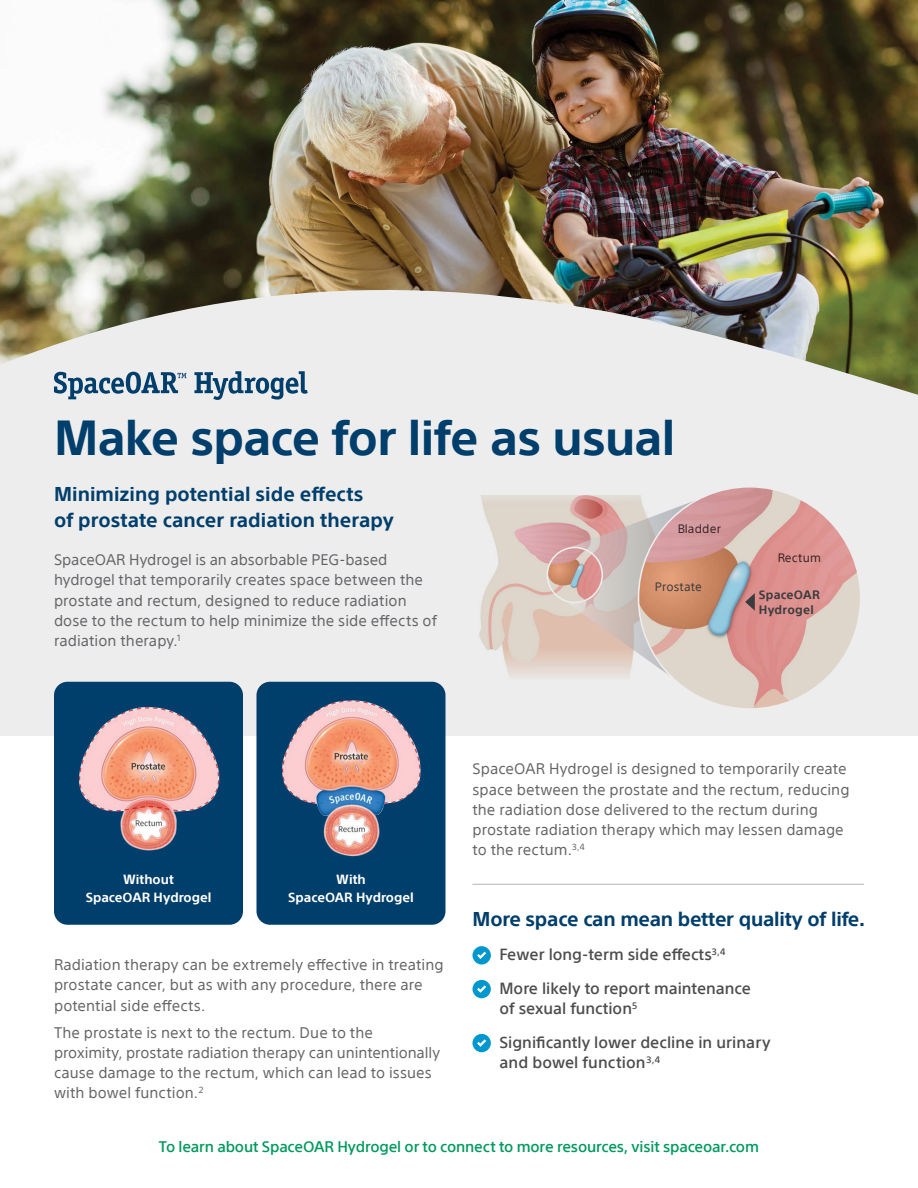
<style>
.page{position:relative;width:918px;height:1188px;background:#fff}
.page>*{position:absolute;margin:0;border:0;box-sizing:border-box;transform-origin:0 0}
.t1{font:700 48px "SST";letter-spacing:-.015em;color:#003e6b}
.t2{font:700 19.5px/25.5px "SST";color:#003e6b}
.t3{font:500 15.75px/33.8px "SST";color:#4d4d4f}
.t4{font:15px/20.2px "SST";letter-spacing:.005em;color:#636466}
.t5{font:500 15px "SST";letter-spacing:-.01em;color:#00995f}
.t6{font:700 13.05px/17.9px "SST";color:#fff;text-align:center}
.t7{font:12px "SST";letter-spacing:.015em;color:#414042}
.t8{font:700 12px/14.2px "SST";letter-spacing:.02em;color:#414042}
</style>
<div class="page">
<div style="left:0;top:256px;width:918px;height:480px;background:#ededee"></div>
<img style="left:479px;top:495px;width:162px;height:183px">
<svg style="left:569px;top:498px;width:124px;height:180px;background:#d5c1bc"></svg>
<img style="left:547px;top:547px;width:55px;height:55px;border-radius:27px">
<div style="left:547px;top:547px;width:56px;height:56px;border:2px solid #fff;border-radius:50%"></div>
<img style="left:638px;top:487px;width:223px;height:222px;border-radius:111px">
<svg style="left:745px;top:593px;width:10px;height:18px"></svg>
<svg style="left:68px;top:395px;width:9px;height:4px"></svg>
<svg style="left:213px;top:395px;width:71px;height:5px"></svg>
<div style="left:256px;top:682px;width:190px;height:243px;background:#003e6b;border-radius:14px"></div>
<div style="left:54px;top:682px;width:189px;height:243px;background:#003e6b;border-radius:14px"></div>
<img style="left:282px;top:700px;width:139px;height:157px">
<img style="left:78px;top:707px;width:141px;height:144px">
<svg style="left:472px;top:946px;width:19px;height:19px"></svg>
<svg style="left:477px;top:952px;width:9px;height:7px"></svg>
<div style="left:472px;top:980px;width:19px;height:18px;background:#0097cf;border-radius:50%"></div>
<svg style="left:477px;top:985px;width:9px;height:8px"></svg>
<div style="left:472px;top:1034px;width:19px;height:18px;background:#0097cf;border-radius:50%"></div>
<svg style="left:477px;top:1039px;width:9px;height:8px"></svg>
<hr style="left:472px;top:884px;width:392px;height:1px;background:#b1b4b6">
<img style="left:0;top:0;width:918px;height:395px">
<h1 class="t1" style="left:54px;top:410px;width:623px">Make space for life as usual</h1>
<h2 class="t2" style="left:54px;top:481px;width:341px">Minimizing potential side effects<br>of prostate cancer radiation therapy</h2>
<p class="t7" style="left:677px;top:521px;width:45px">Bladder</p>
<p class="t4" style="left:54px;top:549px;width:384px">SpaceOAR Hydrogel is an absorbable PEG-based hydrogel that temporarily creates space between the prostate and rectum, designed to reduce radiation dose to the rectum to help minimize the side effects of radiation therapy.<sup>1</sup></p>
<p class="t7" style="left:655px;top:580px;width:49px">Prostate</p>
<p class="t7" style="left:777px;top:551px;width:45px">Rectum</p>
<p class="t8" style="left:759px;top:588px;width:63px">SpaceOAR<br>Hydrogel</p>
<p class="t6" style="left:86px;top:870px;width:127px">Without<br>SpaceOAR Hydrogel</p>
<p class="t6" style="left:288px;top:870px;width:127px">With<br>SpaceOAR Hydrogel</p>
<p class="t4" style="left:54px;top:954px;width:391px">Radiation therapy can be extremely effective in treating prostate cancer, but as with any procedure, there are potential side effects.</p>
<p class="t4" style="left:54px;top:1022px;width:388px">The prostate is next to the rectum. Due to the proximity, prostate radiation therapy can unintentionally cause damage to the rectum, which can lead to issues with bowel function.<sup>2</sup></p>
<p class="t4" style="left:472px;top:759px;width:379px">SpaceOAR Hydrogel is designed to temporarily create space between the prostate and the rectum, reducing the radiation dose delivered to the rectum during prostate radiation therapy which may lessen damage to the rectum.<sup>3,4</sup></p>
<h2 class="t2" style="left:472px;top:906px;width:394px">More space can mean better quality of life.</h2>
<p class="t3" style="left:500px;top:937px;width:253px">Fewer long-term side effects<sup>3,4<br></sup>More likely to report maintenance</p>
<p class="t3" style="left:500px;top:991px;width:273px">of sexual function<sup>5<br></sup>Significantly lower decline in urinary</p>
<p class="t3" style="left:500px;top:1045px;width:162px">and bowel function<sup>3,4</sup></p>
<p class="t5" style="left:159px;top:1138px;width:602px">To learn about SpaceOAR Hydrogel or to connect to more resources, visit spaceoar.com</p>
</div>
